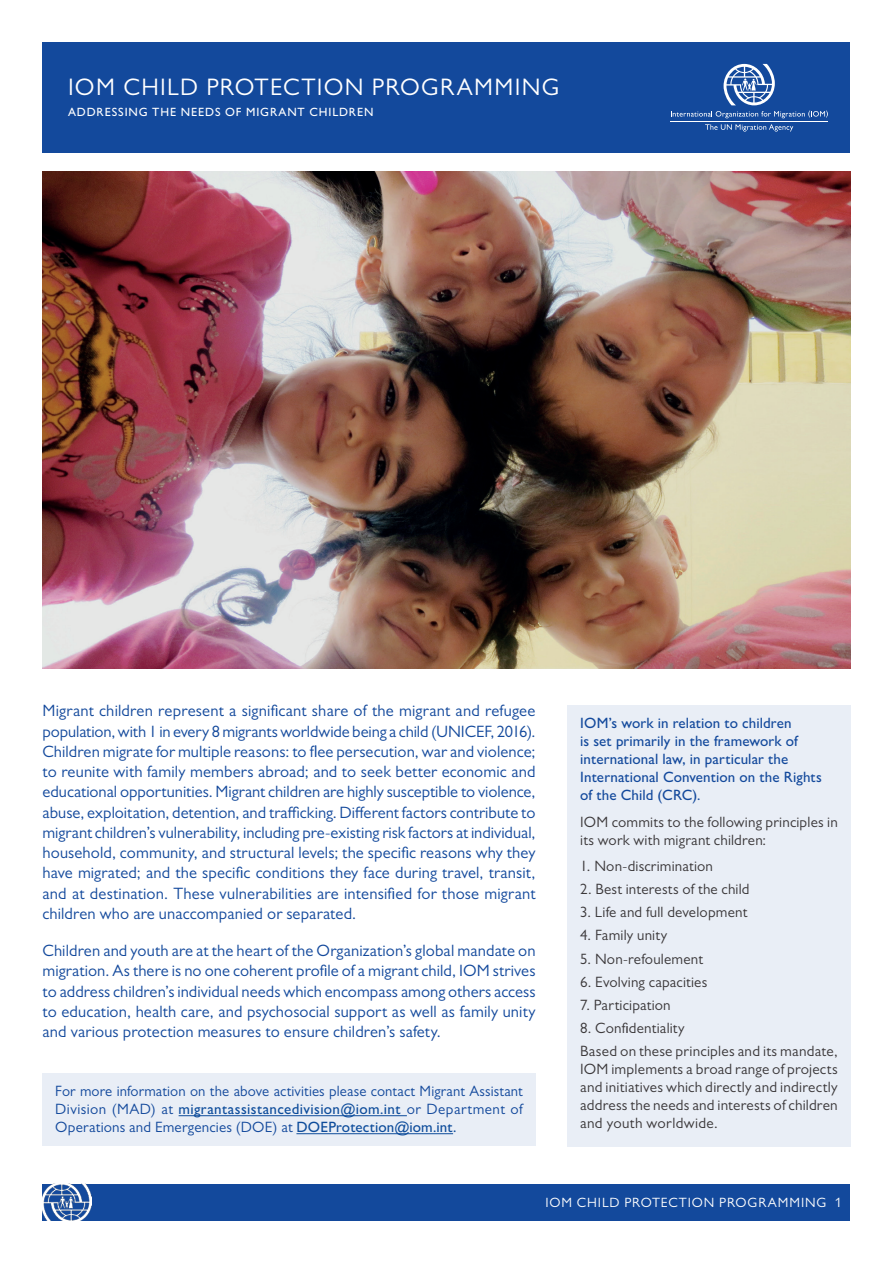
<style>
.page{position:relative;width:893px;height:1263px;background:#fff}
.page>*{position:absolute;margin:0;border:0;box-sizing:border-box;transform-origin:0 0}
.t1{font:24px "Gill Sans MT Pro";letter-spacing:.05em;color:#fff}
.t2{font:16.5px/20.2px "Gill Sans MT Pro";letter-spacing:.01em;color:#13499c;text-align:justify}
.t3{font:15px/18px "Gill Sans MT Pro";letter-spacing:.015em;color:#3b383a}
.t4{font:15px/18px "Gill Sans MT Pro";letter-spacing:.01em;color:#13499c;text-align:justify}
.t5{font:500 15px/18px "Gill Sans MT Pro";letter-spacing:.005em;color:#13499c}
.t6{font:13.5px "Gill Sans MT Pro";letter-spacing:.065em;color:#fff}
.t7{font:500 12px "Gill Sans MT Pro";letter-spacing:.075em;color:#fff}
.s1{font-weight:500;color:#0d4c9b}
</style>
<div class="page">
<div style="left:43px;top:1184px;width:807px;height:36px;background:#13499c"></div>
<img style="left:43px;top:1184px;width:49px;height:36px">
<div style="left:43px;top:43px;width:807px;height:110px;background:#13499c"></div>
<svg style="left:671px;top:64px;width:157px;height:54px"></svg>
<svg style="left:705px;top:124px;width:88px;height:8px"></svg>
<hr style="left:671px;top:121px;width:157px;height:1px;background:#fff">
<div style="left:567px;top:705px;width:283px;height:442px;background:#e9eef6"></div>
<div style="left:43px;top:1073px;width:492px;height:73px;background:#e9eef6"></div>
<hr style="left:179px;top:1115px;width:228px;height:1px;background:#0d4c9b">
<hr style="left:296px;top:1133px;width:157px;height:1px;background:#0d4c9b">
<img style="left:43px;top:171px;width:807px;height:497px">
<h1 class="t1" style="left:68px;top:73px;width:493px">IOM CHILD PROTECTION PROGRAMMING</h1>
<p class="t7" style="left:68px;top:105px;width:307px">ADDRESSING THE NEEDS OF MIGRANT CHILDREN</p>
<p class="t2" style="left:43px;top:700px;width:494px">Migrant children represent a significant share of the migrant and refugee population, with 1 in every 8 migrants worldwide being a child (UNICEF, 2016).<br>Children migrate for multiple reasons: to flee persecution, war and violence; to reunite with family members abroad; and to seek better economic and educational opportunities. Migrant children are highly susceptible to violence, abuse, exploitation, detention, and trafficking. Different factors contribute to migrant children’s vulnerability, including pre-existing risk factors at individual, household, community, and structural levels; the specific reasons why they have migrated; and the specific conditions they face during travel, transit, and at destination. These vulnerabilities are intensified for those migrant children who are unaccompanied or separated.</p>
<p class="t2" style="left:43px;top:940px;width:495px">Children and youth are at the heart of the Organization’s global mandate on migration. As there is no one coherent profile of a migrant child, IOM strives to address children’s individual needs which encompass among others access to education, health care, and psychosocial support as well as family unity and various protection measures to ensure children’s safety.</p>
<p class="t4" style="left:55px;top:1082px;width:469px">For more information on the above activities please contact Migrant Assistant Division (MAD) at <span class="s1">migrantassistancedivision@iom.int</span> or Department of Operations and Emergencies (DOE) at <span class="s1">DOEProtection@iom.int.</span></p>
<p class="t5" style="left:580px;top:714px;width:243px">IOM’s work in relation to children<br>is set primarily in the framework of international law, in particular the International Convention on the Rights of the Child (CRC).</p>
<p class="t3" style="left:580px;top:812px;width:259px">IOM commits to the following principles in its work with migrant children:</p>
<p class="t3" style="left:580px;top:857px;width:134px">1. Non-discrimination</p>
<p class="t3" style="left:580px;top:880px;width:171px">2. Best interests of the child</p>
<p class="t3" style="left:580px;top:903px;width:169px">3. Life and full development</p>
<p class="t3" style="left:580px;top:926px;width:89px">4. Family unity</p>
<p class="t3" style="left:580px;top:949px;width:124px">5. Non-refoulement</p>
<p class="t3" style="left:580px;top:972px;width:129px">6. Evolving capacities</p>
<p class="t3" style="left:580px;top:995px;width:92px">7. Participation</p>
<p class="t3" style="left:580px;top:1016px;width:259px;line-height:23.1px">8. Confidentiality<br>Based on these principles and its mandate,</p>
<p class="t3" style="left:580px;top:1060px;width:259px;text-align:justify">IOM implements a broad range of projects and initiatives which directly and indirectly address the needs and interests of children and youth worldwide.</p>
<p class="t6" style="left:545px;top:1194px;width:298px">IOM CHILD PROTECTION PROGRAMMING 1</p>
</div>
